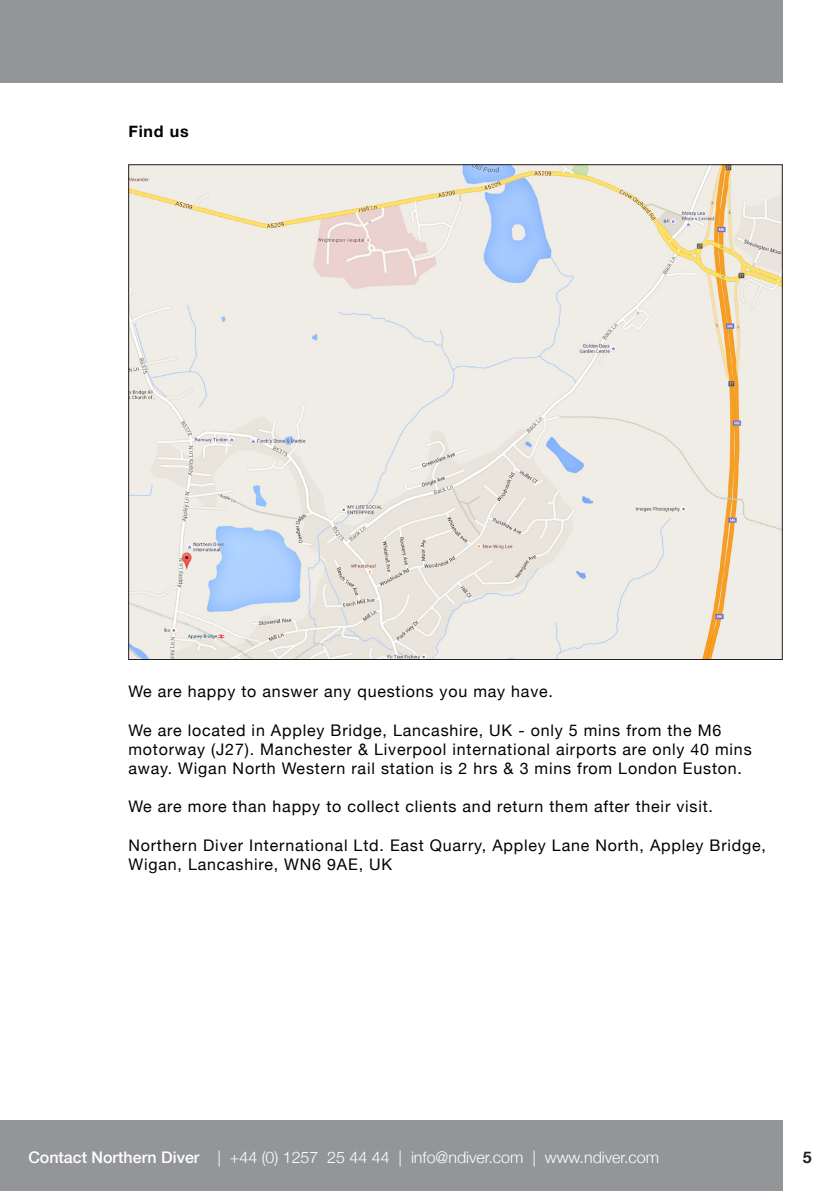
<style>
.page{position:relative;width:840px;height:1191px;background:#fff}
.page>*{position:absolute;margin:0;border:0;box-sizing:border-box;transform-origin:0 0}
.t1{font:16px/19.2px "Helvetica Neue";letter-spacing:.05em;color:#000}
.t2{font:300 16px "Helvetica Neue";color:#fff}
.t3{font:700 16px "Helvetica Neue";letter-spacing:.05em;color:#000}
.t4{font:700 16px "Helvetica Neue";color:#231f20}
.s1{font-weight:500}
</style>
<div class="page">
<div style="left:0;top:1120px;width:782px;height:71px;background:#939598"></div>
<div style="left:0;top:0;width:782px;height:83px;background:#939598"></div>
<img style="left:130px;top:166px;width:650px;height:492px">
<p class="t3" style="left:128px;top:121px;width:62px">Find us</p>
<p class="t1" style="left:128px;top:681px;width:426px">We are happy to answer any questions you may have.</p>
<p class="t1" style="left:128px;top:720px;width:624px">We are located in Appley Bridge, Lancashire, UK - only 5 mins from the M6 motorway (J27). Manchester &amp; Liverpool international airports are only 40 mins away. Wigan North Western rail station is 2 hrs &amp; 3 mins from London Euston.</p>
<p class="t1" style="left:128px;top:797px;width:585px">We are more than happy to collect clients and return them after their visit.</p>
<p class="t1" style="left:128px;top:835px;width:638px">Northern Diver International Ltd. East Quarry, Appley Lane North, Appley Bridge,<br>Wigan, Lancashire, WN6 9AE, UK</p>
<p class="t2" style="left:28px;top:1147px;width:632px"><span class="s1">Contact Northern Diver</span> | +44 (0) 1257 25 44 44 | info@ndiver.com | www.ndiver.com</p>
<p class="t4" style="left:802px;top:1147px;width:10px">5</p>
</div>
